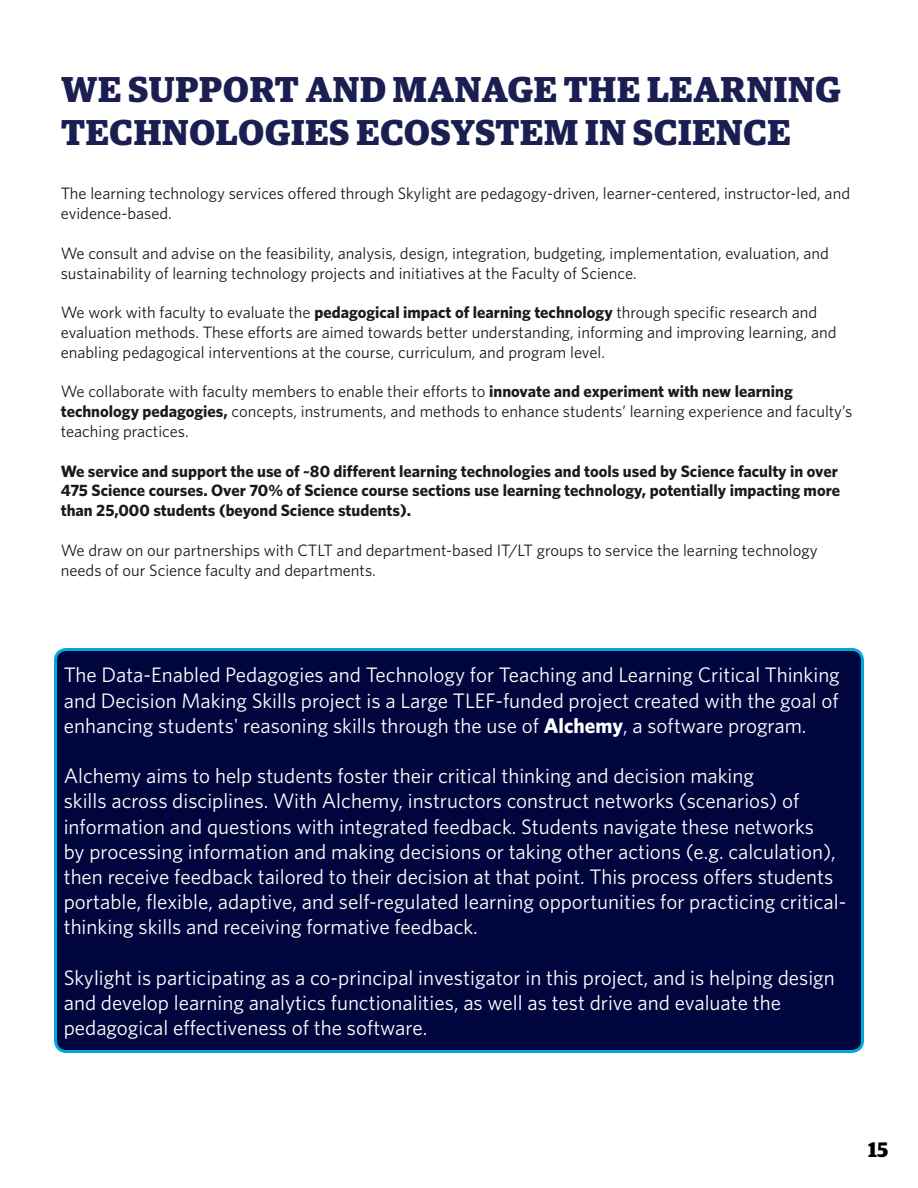
<style>
.page{position:relative;width:918px;height:1188px;background:#fff}
.page>*{position:absolute;margin:0;border:0;box-sizing:border-box;transform-origin:0 0}
.t1{font:700 36px/43.2px "Guardian Egyp";letter-spacing:.02em;color:#00053e}
.t2{font:21px/25.2px "Whitney";color:#fff}
.t3{font:700 21px "Guardian Egyp";color:#000}
.t4{font:16.5px/19.8px "Whitney";color:#000}
.t5{font:700 16.5px/19.8px "Whitney";color:#000}
.s1{font-weight:700}
</style>
<div class="page">
<div style="left:56px;top:650px;width:806px;height:402px;background:#00053e;border-radius:11px"></div>
<div style="left:54px;top:648px;width:810px;height:405px;border:3px solid #00a8e1;border-radius:11px"></div>
<h1 class="t1" style="left:61px;top:64px;width:781px">WE SUPPORT AND MANAGE THE LEARNING<br>TECHNOLOGIES ECOSYSTEM IN SCIENCE</h1>
<p class="t4" style="left:61px;top:183px;width:791px">The learning technology services offered through Skylight are pedagogy-driven, learner-centered, instructor-led, and evidence-based.</p>
<p class="t4" style="left:61px;top:243px;width:770px">We consult and advise on the feasibility, analysis, design, integration, budgeting, implementation, evaluation, and sustainability of learning technology projects and initiatives at the Faculty of Science.</p>
<p class="t4" style="left:61px;top:302px;width:777px">We work with faculty to evaluate the <span class="s1">pedagogical impact of learning technology</span> through specific research and evaluation methods. These efforts are aimed towards better understanding, informing and improving learning, and enabling pedagogical interventions at the course, curriculum, and program level.</p>
<p class="t4" style="left:61px;top:381px;width:793px">We collaborate with faculty members to enable their efforts to <span class="s1">innovate and experiment with new learning technology pedagogies,</span> concepts, instruments, and methods to enhance students’ learning experience and faculty’s teaching practices.</p>
<p class="t5" style="left:61px;top:461px;width:781px">We service and support the use of ~80 different learning technologies and tools used by Science faculty in over<br>475 Science courses. Over 70% of Science course sections use learning technology, potentially impacting more than 25,000 students (beyond Science students).</p>
<p class="t4" style="left:61px;top:540px;width:758px">We draw on our partnerships with CTLT and department-based IT/LT groups to service the learning technology needs of our Science faculty and departments.</p>
<p class="t2" style="left:64px;top:662px;width:778px;text-align:justify">The Data-Enabled Pedagogies and Technology for Teaching and Learning Critical Thinking and Decision Making Skills project is a Large TLEF-funded project created with the goal of enhancing students' reasoning skills through the use of <span class="s1">Alchemy</span>, a software program.</p>
<p class="t2" style="left:64px;top:763px;width:784px">Alchemy aims to help students foster their critical thinking and decision making<br>skills across disciplines. With Alchemy, instructors construct networks (scenarios) of information and questions with integrated feedback. Students navigate these networks<br>by processing information and making decisions or taking other actions (e.g. calculation), then receive feedback tailored to their decision at that point. This process offers students portable, flexible, adaptive, and self-regulated learning opportunities for practicing critical&shy;thinking skills and receiving formative feedback.</p>
<p class="t2" style="left:64px;top:964px;width:773px">Skylight is participating as a co-principal investigator in this project, and is helping design and develop learning analytics functionalities, as well as test drive and evaluate the pedagogical effectiveness of the software.</p>
<p class="t3" style="left:868px;top:1133px;width:22px">15</p>
</div>
